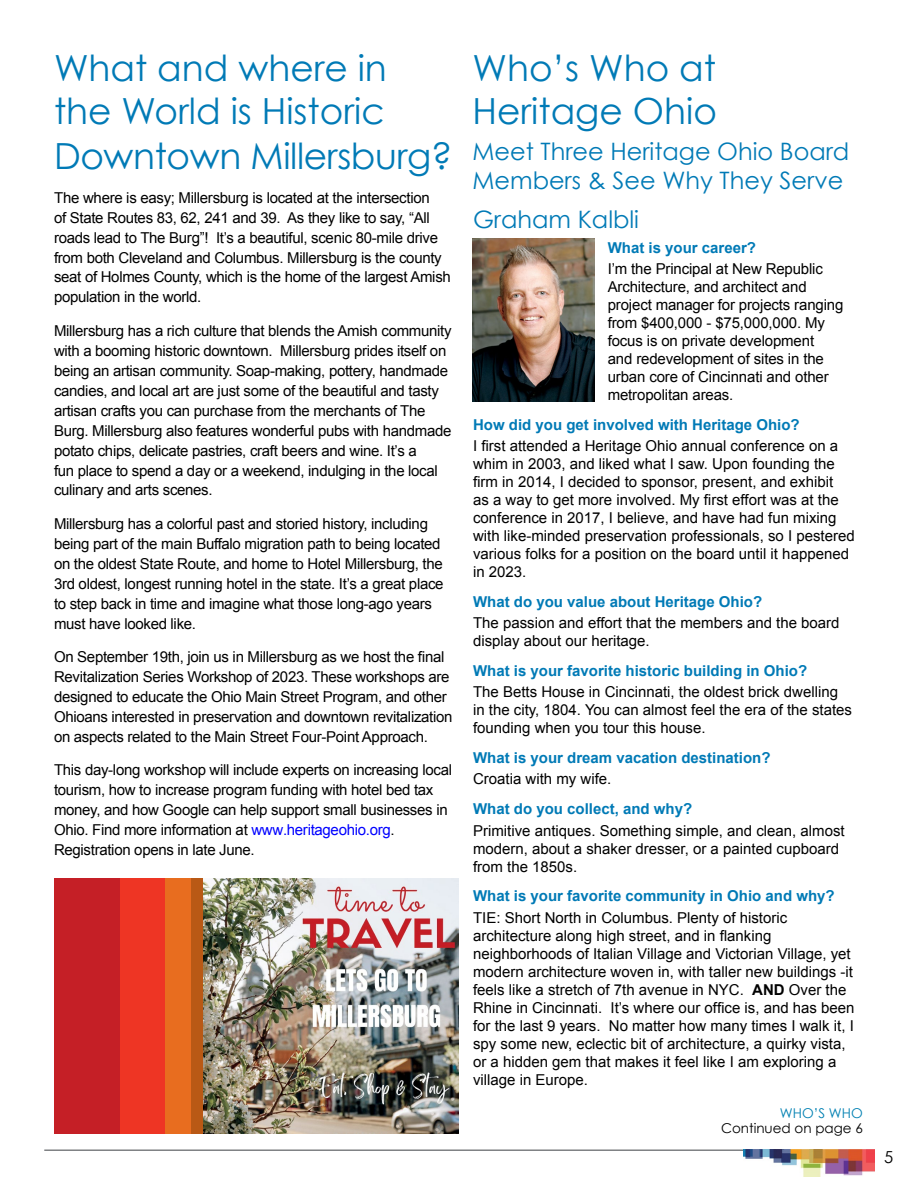
<style>
.page{position:relative;width:918px;height:1188px;background:#fff}
.page>*{position:absolute;margin:0;border:0;box-sizing:border-box;transform-origin:0 0}
.t1{font:36px/44.1px "Century Gothic";color:#007ab6}
.t2{font:24px/28.8px "Century Gothic";color:#007ab6}
.t3{font:16.5px "Century Gothic";color:#000}
.t4{font:15px/20px "Arial";letter-spacing:-.02em;color:#000}
.t5{font:15px/18px "Arial";color:#000}
.t6{font:700 15px "Arial";color:#007ab6}
.t7{font:13.5px "Century Gothic";color:#000}
.t8{font:13.5px "Century Gothic";color:#0080b2}
.s1{color:#00f}
.s2{font-weight:700}
</style>
<div class="page">
<hr style="left:44px;top:1149px;width:830px;height:2px;background:#7e8083">
<img style="left:744px;top:1149px;width:130px;height:28px">
<div style="left:54px;top:879px;width:67px;height:255px;background:#c51f26"></div>
<div style="left:121px;top:879px;width:44px;height:255px;background:#ee3524"></div>
<div style="left:165px;top:879px;width:26px;height:255px;background:#e86d1f"></div>
<div style="left:191px;top:879px;width:13px;height:255px;background:#b95915"></div>
<img style="left:204px;top:879px;width:255px;height:255px">
<img style="left:472px;top:238px;width:122px;height:164px">
<h1 class="t1" style="left:54px;top:45px;width:400px">What and where in the World is Historic<br>Downtown Millersburg?</h1>
<p class="t4" style="left:54px;top:188px;width:398px">The where is easy; Millersburg is located at the intersection<br>of State Routes 83, 62, 241 and 39. As they like to say, “All roads lead to The Burg”! It’s a beautiful, scenic 80-mile drive from both Cleveland and Columbus. Millersburg is the county seat of Holmes County, which is the home of the largest Amish population in the world.</p>
<p class="t4" style="left:54px;top:321px;width:399px">Millersburg has a rich culture that blends the Amish community with a booming historic downtown. Millersburg prides itself on being an artisan community. Soap-making, pottery, handmade candies, and local art are just some of the beautiful and tasty artisan crafts you can purchase from the merchants of The Burg. Millersburg also features wonderful pubs with handmade potato chips, delicate pastries, craft beers and wine. It’s a<br>fun place to spend a day or a weekend, indulging in the local culinary and arts scenes.</p>
<p class="t4" style="left:54px;top:514px;width:391px">Millersburg has a colorful past and storied history, including being part of the main Buffalo migration path to being located on the oldest State Route, and home to Hotel Millersburg, the 3rd oldest, longest running hotel in the state. It’s a great place to step back in time and imagine what those long-ago years must have looked like.</p>
<p class="t4" style="left:54px;top:647px;width:400px">On September 19th, join us in Millersburg as we host the final Revitalization Series Workshop of 2023. These workshops are designed to educate the Ohio Main Street Program, and other Ohioans interested in preservation and downtown revitalization on aspects related to the Main Street Four-Point Approach.</p>
<p class="t4" style="left:54px;top:760px;width:400px">This day-long workshop will include experts on increasing local tourism, how to increase program funding with hotel bed tax money, and how Google can help support small businesses in Ohio. Find more information at <span class="s1">www.heritageohio.org</span>.<br>Registration opens in late June.</p>
<h1 class="t1" style="left:472px;top:46px;width:246px;line-height:43.2px">Who’s Who at<br>Heritage Ohio</h1>
<h2 class="t2" style="left:472px;top:136px;width:378px">Meet Three Heritage Ohio Board<br>Members &amp; See Why They Serve</h2>
<h2 class="t2" style="left:473px;top:205px;width:168px">Graham Kalbli</h2>
<p class="t6" style="left:608px;top:238px;width:150px">What is your career?</p>
<p class="t4" style="left:608px;top:260px;width:237px;line-height:18px">I’m the Principal at New Republic<br>Architecture, and architect and project manager for projects ranging from $400,000 - $75,000,000. My focus is on private development<br>and redevelopment of sites in the urban core of Cincinnati and other metropolitan areas.</p>
<p class="t6" style="left:473px;top:415px;width:328px">How did you get involved with Heritage Ohio?</p>
<p class="t5" style="left:473px;top:437px;width:383px">I first attended a Heritage Ohio annual conference on a whim in 2003, and liked what I saw. Upon founding the firm in 2014, I decided to sponsor, present, and exhibit<br>as a way to get more involved. My first effort was at the conference in 2017, I believe, and have had fun mixing with like-minded preservation professionals, so I pestered various folks for a position on the board until it happened in 2023.</p>
<p class="t6" style="left:473px;top:592px;width:291px">What do you value about Heritage Ohio?</p>
<p class="t5" style="left:473px;top:614px;width:368px">The passion and effort that the members and the board display about our heritage.</p>
<p class="t6" style="left:473px;top:661px;width:336px">What is your favorite historic building in Ohio?</p>
<p class="t5" style="left:473px;top:683px;width:381px">The Betts House in Cincinnati, the oldest brick dwelling in the city, 1804. You can almost feel the era of the states founding when you tour this house.</p>
<p class="t6" style="left:473px;top:748px;width:299px">What is your dream vacation destination?</p>
<p class="t5" style="left:473px;top:770px;width:140px">Croatia with my wife.</p>
<p class="t6" style="left:473px;top:799px;width:221px">What do you collect, and why?</p>
<p class="t5" style="left:473px;top:821px;width:373px">Primitive antiques. Something simple, and clean, almost modern, about a shaker dresser, or a painted cupboard from the 1850s.</p>
<p class="t6" style="left:473px;top:886px;width:363px">What is your favorite community in Ohio and why?</p>
<p class="t5" style="left:473px;top:909px;width:383px">TIE: Short North in Columbus. Plenty of historic architecture along high street, and in flanking neighborhoods of Italian Village and Victorian Village, yet modern architecture woven in, with taller new buildings -it feels like a stretch of 7th avenue in NYC. <span class="s2">AND</span> Over the Rhine in Cincinnati. It’s where our office is, and has been for the last 9 years. No matter how many times I walk it, I spy some new, eclectic bit of architecture, a quirky vista, or a hidden gem that makes it feel like I am exploring a village in Europe.</p>
<p class="t8" style="left:780px;top:1104px;width:85px">WHO’S WHO</p>
<p class="t7" style="left:721px;top:1119px;width:143px">Continued on page 6</p>
<p class="t3" style="left:884px;top:1147px;width:11px">5</p>
</div>
